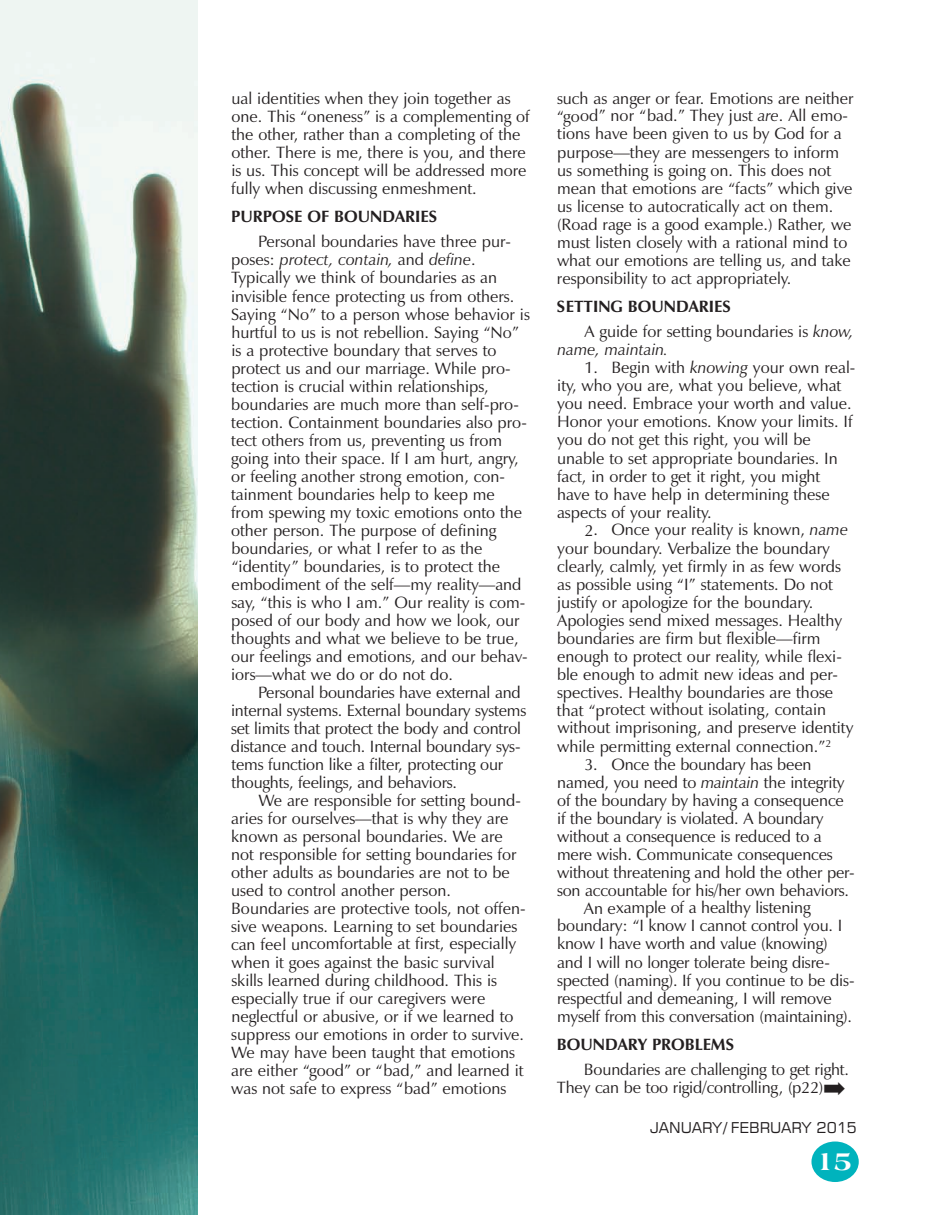
<style>
.page{position:relative;width:932px;height:1215px;background:#fff}
.page>*{position:absolute;margin:0;border:0;box-sizing:border-box;transform-origin:0 0}
.t1{font:800 27px "Americana BT";color:#fff}
.t2{font:16.5px/18px "Zapf Humanist 601 BT";color:#231f20}
.t3{font:700 16.5px "Zapf Humanist 601 BT";color:#231f20}
.t4{font:italic 16.5px "Zapf Humanist 601 BT";color:#231f20}
.t5{font:15px "Square 721 BT";color:#231f20}
.s1{font-style:italic}
.s2{font-weight:700}
</style>
<div class="page">
<img style="left:0;top:0;width:197px;height:1215px">
<div style="left:811px;top:1142px;width:47px;height:40px;background:#00b3bd;border-radius:50%"></div>
<p class="t2" style="left:231px;top:91px;width:300px">ual identities when they join together as one. This “oneness” is a complementing of the other, rather than a completing of the other. There is me, there is you, and there is us. This concept will be addressed more fully when discussing enmeshment.</p>
<p class="t3" style="left:231px;top:210px;width:207px">PURPOSE OF BOUNDARIES</p>
<p class="t2" style="left:231px;top:235px;width:300px;text-indent:27px">Personal boundaries have three pur&shy;poses: <span class="s1">protect, contain,</span> and <span class="s1">define</span>.<br>Typically we think of boundaries as an invisible fence protecting us from others.<br>Saying “No” to a person whose behavior is hurtful to us is not rebellion. Saying “No” is a protective boundary that serves to protect us and our marriage. While pro&shy;tection is crucial within relationships, boundaries are much more than self-pro&shy;tection. Containment boundaries also pro&shy;tect others from us, preventing us from going into their space. If I am hurt, angry, or feeling another strong emotion, con&shy;tainment boundaries help to keep me from spewing my toxic emotions onto the other person. The purpose of defining boundaries, or what I refer to as the “identity” boundaries, is to protect the embodiment of the self—my reality—and say, “this is who I am.” Our reality is com&shy;posed of our body and how we look, our thoughts and what we believe to be true, our feelings and emotions, and our behav&shy;iors—what we do or do not do.</p>
<p class="t2" style="left:231px;top:685px;width:297px;text-indent:27px">Personal boundaries have external and internal systems. External boundary systems set limits that protect the body and control distance and touch. Internal boundary sys&shy;tems function like a filter, protecting our thoughts, feelings, and behaviors.</p>
<p class="t2" style="left:231px;top:793px;width:296px;text-indent:27px">We are responsible for setting bound&shy;aries for ourselves—that is why they are known as personal boundaries. We are not responsible for setting boundaries for other adults as boundaries are not to be used to control another person.<br>Boundaries are protective tools, not offen&shy;sive weapons. Learning to set boundaries can feel uncomfortable at first, especially when it goes against the basic survival skills learned during childhood. This is especially true if our caregivers were neglectful or abusive, or if we learned to suppress our emotions in order to survive.<br>We may have been taught that emotions are either “good” or “bad,” and learned it was not safe to express “bad” emotions</p>
<p class="t2" style="left:557px;top:91px;width:298px">such as anger or fear. Emotions are neither “good” nor “bad.” They just <span class="s1">are</span>. All emo&shy;tions have been given to us by God for a purpose—they are messengers to inform us something is going on. This does not mean that emotions are “facts” which give us license to autocratically act on them. (Road rage is a good example.) Rather, we must listen closely with a rational mind to what our emotions are telling us, and take responsibility to act appropriately.</p>
<p class="t2" style="left:584px;top:295px;width:271px;line-height:25.5px;text-indent:-27px"><span class="s2">SETTING BOUNDARIES<br></span>A guide for setting boundaries is <span class="s1">know,</span></p>
<p class="t4" style="left:557px;top:343px;width:112px">name, maintain.</p>
<p class="t2" style="left:557px;top:361px;width:300px;text-indent:27px">1. Begin with <span class="s1">knowing</span> your own real&shy;ity, who you are, what you believe, what you need. Embrace your worth and value.<br>Honor your emotions. Know your limits. If you do not get this right, you will be unable to set appropriate boundaries. In fact, in order to get it right, you might have to have help in determining these aspects of your reality.</p>
<p class="t2" style="left:557px;top:523px;width:298px;text-indent:27px">2. Once your reality is known, <span class="s1">name </span>your boundary. Verbalize the boundary clearly, calmly, yet firmly in as few words as possible using “I” statements. Do not justify or apologize for the boundary.<br>Apologies send mixed messages. Healthy boundaries are firm but flexible—firm enough to protect our reality, while flexi&shy;ble enough to admit new ideas and per&shy;spectives. Healthy boundaries are those that “protect without isolating, contain without imprisoning, and preserve identity while permitting external connection.”<sup>2</sup></p>
<p class="t2" style="left:584px;top:757px;width:229px">3. Once the boundary has been</p>
<p class="t2" style="left:557px;top:775px;width:289px">named, you need to <span class="s1">maintain</span> the integrity</p>
<p class="t2" style="left:557px;top:793px;width:288px">of the boundary by having a consequence</p>
<p class="t2" style="left:557px;top:811px;width:268px">if the boundary is violated. A boundary</p>
<p class="t2" style="left:557px;top:829px;width:266px">without a consequence is reduced to a</p>
<p class="t2" style="left:557px;top:847px;width:277px">mere wish. Communicate consequences</p>
<p class="t2" style="left:557px;top:865px;width:299px">without threatening and hold the other per-</p>
<p class="t2" style="left:557px;top:883px;width:293px">son accountable for his/her own behaviors.</p>
<p class="t2" style="left:584px;top:901px;width:228px">An example of a healthy listening</p>
<p class="t2" style="left:557px;top:919px;width:286px">boundary: “I know I cannot control you. I</p>
<p class="t2" style="left:557px;top:937px;width:272px">know I have worth and value (knowing)</p>
<p class="t2" style="left:557px;top:955px;width:274px">and I will no longer tolerate being disre-</p>
<p class="t2" style="left:557px;top:973px;width:299px">spected (naming). If you continue to be dis-</p>
<p class="t2" style="left:557px;top:991px;width:276px">respectful and demeaning, I will remove</p>
<p class="t2" style="left:557px;top:1009px;width:296px">myself from this conversation (maintaining).</p>
<p class="t3" style="left:557px;top:1038px;width:179px">BOUNDARY PROBLEMS</p>
<p class="t2" style="left:557px;top:1063px;width:293px;text-align:right">Boundaries are challenging to get right.<br>They can be too rigid/controlling, (p22)➡</p>
<p class="t5" style="left:650px;top:1122px;width:208px">JANUARY / FEBRUARY 2015</p>
<h1 class="t1" style="left:816px;top:1150px;width:38px">15</h1>
</div>
